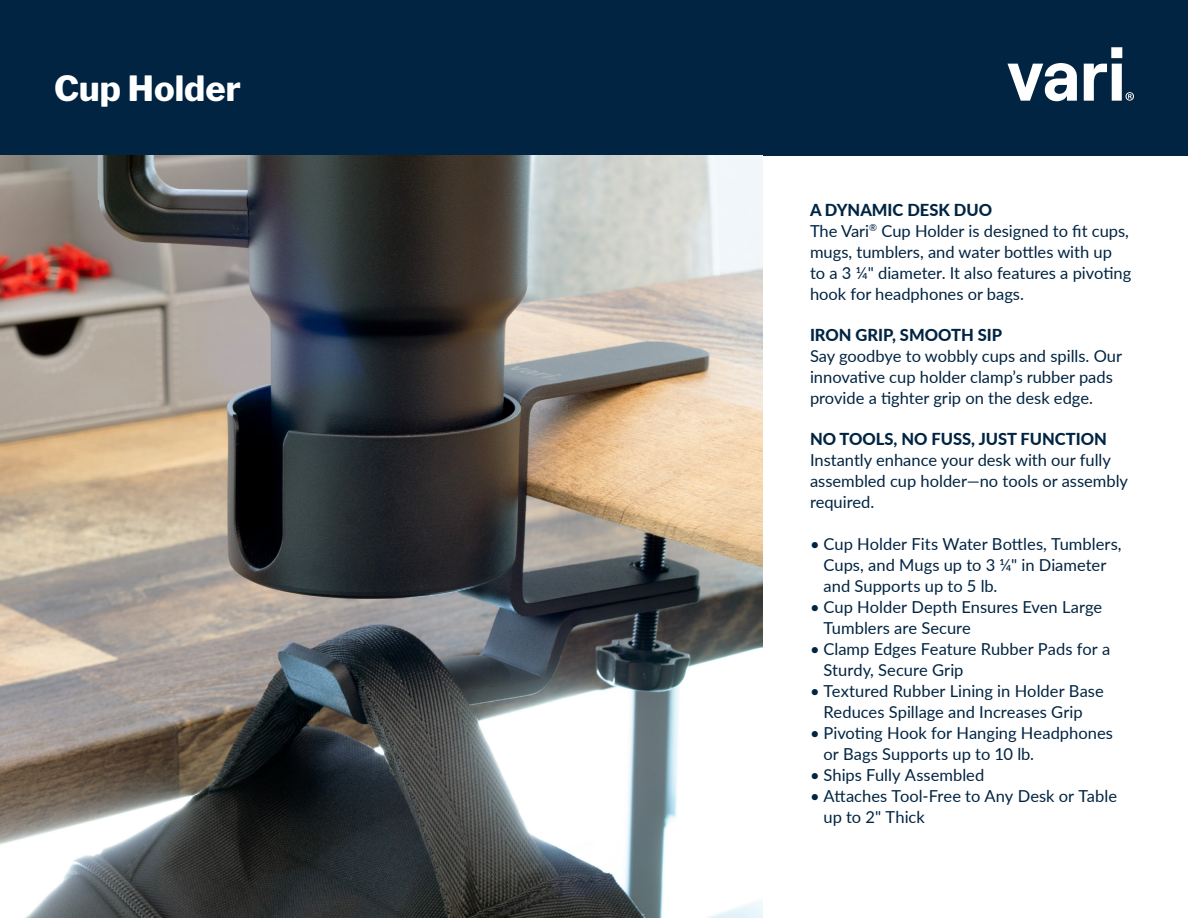
<style>
.page{position:relative;width:1188px;height:918px;background:#fff}
.page>*{position:absolute;margin:0;border:0;box-sizing:border-box;transform-origin:0 0}
.t1{font:800 34.5px "Libre Franklin";color:#fff}
.t2{font:16.5px/21px "Lato";color:#002442}
.t3{font:800 16.5px "Lato";color:#002442}
</style>
<div class="page">
<div style="left:0;top:0;width:1188px;height:155px;background:#002442"></div>
<svg style="left:1007px;top:47px;width:127px;height:54px"></svg>
<img style="left:0;top:155px;width:763px;height:763px">
<p class="t1" style="left:54px;top:67px;width:188px">Cup Holder</p>
<p class="t3" style="left:810px;top:198px;width:184px">A DYNAMIC DESK DUO</p>
<p class="t2" style="left:810px;top:220px;width:323px">The Vari<sup>®</sup> Cup Holder is designed to fit cups, mugs, tumblers, and water bottles with up to a 3 ¼" diameter. It also features a pivoting hook for headphones or bags.</p>
<p class="t3" style="left:810px;top:323px;width:194px">IRON GRIP, SMOOTH SIP</p>
<p class="t2" style="left:810px;top:345px;width:314px">Say goodbye to wobbly cups and spills. Our innovative cup holder clamp’s rubber pads provide a tighter grip on the desk edge.</p>
<p class="t3" style="left:810px;top:427px;width:298px">NO TOOLS, NO FUSS, JUST FUNCTION</p>
<p class="t2" style="left:810px;top:449px;width:320px">Instantly enhance your desk with our fully assembled cup holder—no tools or assembly required.</p>
<p class="t2" style="left:824px;top:532px;width:300px;text-indent:-14px">• Cup Holder Fits Water Bottles, Tumblers,<br>Cups, and Mugs up to 3 ¼" in Diameter and Supports up to 5 lb.</p>
<p class="t2" style="left:824px;top:595px;width:280px;text-indent:-14px">• Cup Holder Depth Ensures Even Large<br>Tumblers are Secure</p>
<p class="t2" style="left:824px;top:637px;width:288px;text-indent:-14px">• Clamp Edges Feature Rubber Pads for a<br>Sturdy, Secure Grip</p>
<p class="t2" style="left:810px;top:679px;width:295px;text-align:center">• Textured Rubber Lining in Holder Base<br>Reduces Spillage and Increases Grip</p>
<p class="t2" style="left:824px;top:721px;width:291px;text-indent:-14px">• Pivoting Hook for Hanging Headphones or Bags Supports up to 10 lb.</p>
<p class="t2" style="left:810px;top:763px;width:176px">• Ships Fully Assembled</p>
<p class="t2" style="left:824px;top:784px;width:295px;text-indent:-14px">• Attaches Tool-Free to Any Desk or Table up to 2" Thick</p>
</div>
